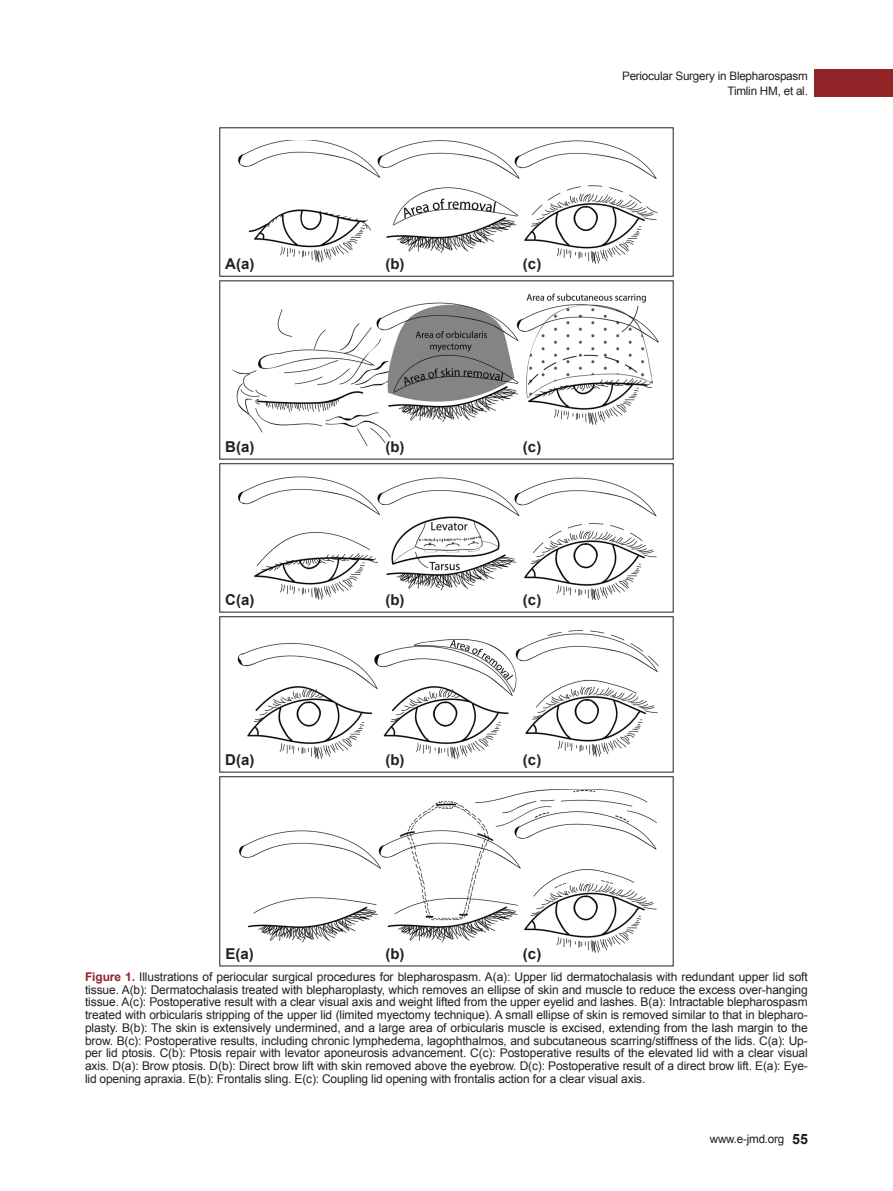
<style>
.page{position:relative;width:893px;height:1191px;background:#fff}
.page>*{position:absolute;margin:0;border:0;box-sizing:border-box;transform-origin:0 0}
.t1{font:700 15px "Arial";color:#231f20}
.t2{font:12px/12.8px "Arial";letter-spacing:-.01em;color:#231f20;text-align:justify}
.t3{font:11.7px/15px "Arial";letter-spacing:-.02em;color:#231f20;text-align:right}
.s1{font-weight:700;color:#912427}
.s2{font-weight:700;font-size:14.25px}
</style>
<div class="page">
<div style="left:814px;top:69px;width:79px;height:28px;background:#912427"></div>
<div style="left:220px;top:463px;width:453px;height:149px;border:1px solid #231f20"></div>
<div style="left:220px;top:616px;width:453px;height:156px;border:1px solid #231f20"></div>
<div style="left:220px;top:776px;width:453px;height:190px;border:1px solid #231f20"></div>
<img style="left:238px;top:140px;width:420px;height:124px">
<img style="left:232px;top:293px;width:427px;height:153px">
<img style="left:238px;top:476px;width:419px;height:123px">
<img style="left:237px;top:630px;width:422px;height:129px">
<img style="left:239px;top:789px;width:418px;height:164px">
<p class="t3" style="left:622px;top:68px;width:187px">Periocular Surgery in Blepharospasm<br>Timlin HM, et al.</p>
<p class="t1" style="left:225px;top:254px;width:31px">A(a)</p>
<p class="t1" style="left:385px;top:254px;width:21px">(b)</p>
<p class="t1" style="left:523px;top:254px;width:20px">(c)</p>
<p class="t1" style="left:225px;top:437px;width:31px">B(a)</p>
<p class="t1" style="left:385px;top:437px;width:21px">(b)</p>
<p class="t1" style="left:523px;top:437px;width:20px">(c)</p>
<p class="t1" style="left:225px;top:590px;width:31px">C(a)</p>
<p class="t1" style="left:385px;top:590px;width:21px">(b)</p>
<p class="t1" style="left:523px;top:590px;width:20px">(c)</p>
<p class="t1" style="left:225px;top:749px;width:31px">D(a)</p>
<p class="t1" style="left:385px;top:749px;width:21px">(b)</p>
<p class="t1" style="left:523px;top:749px;width:20px">(c)</p>
<p class="t1" style="left:523px;top:943px;width:20px">(c)</p>
<p class="t2" style="left:85px;top:970px;width:724px"><span class="s1">Figure 1.</span> Illustrations of periocular surgical procedures for blepharospasm. A(a): Upper lid dermatochalasis with redundant upper lid soft tissue. A(b): Dermatochalasis treated with blepharoplasty, which removes an ellipse of skin and muscle to reduce the excess over-hanging tissue. A(c): Postoperative result with a clear visual axis and weight lifted from the upper eyelid and lashes. B(a): Intractable blepharospasm treated with orbicularis stripping of the upper lid (limited myectomy technique). A small ellipse of skin is removed similar to that in blepharo&shy;plasty. B(b): The skin is extensively undermined, and a large area of orbicularis muscle is excised, extending from the lash margin to the brow. B(c): Postoperative results, including chronic lymphedema, lagophthalmos, and subcutaneous scarring/stiffness of the lids. C(a): Up&shy;per lid ptosis. C(b): Ptosis repair with levator aponeurosis advancement. C(c): Postoperative results of the elevated lid with a clear visual axis. D(a): Brow ptosis. D(b): Direct brow lift with skin removed above the eyebrow. D(c): Postoperative result of a direct brow lift. E(a): Eye&shy;lid opening apraxia. E(b): Frontalis sling. E(c): Coupling lid opening with frontalis action for a clear visual axis.</p>
<p class="t1" style="left:385px;top:943px;width:21px">(b)</p>
<p class="t1" style="left:226px;top:943px;width:30px">E(a)</p>
<p class="t3" style="left:710px;top:1131px;width:100px">www.e-jmd.org <span class="s2">55</span></p>
</div>
